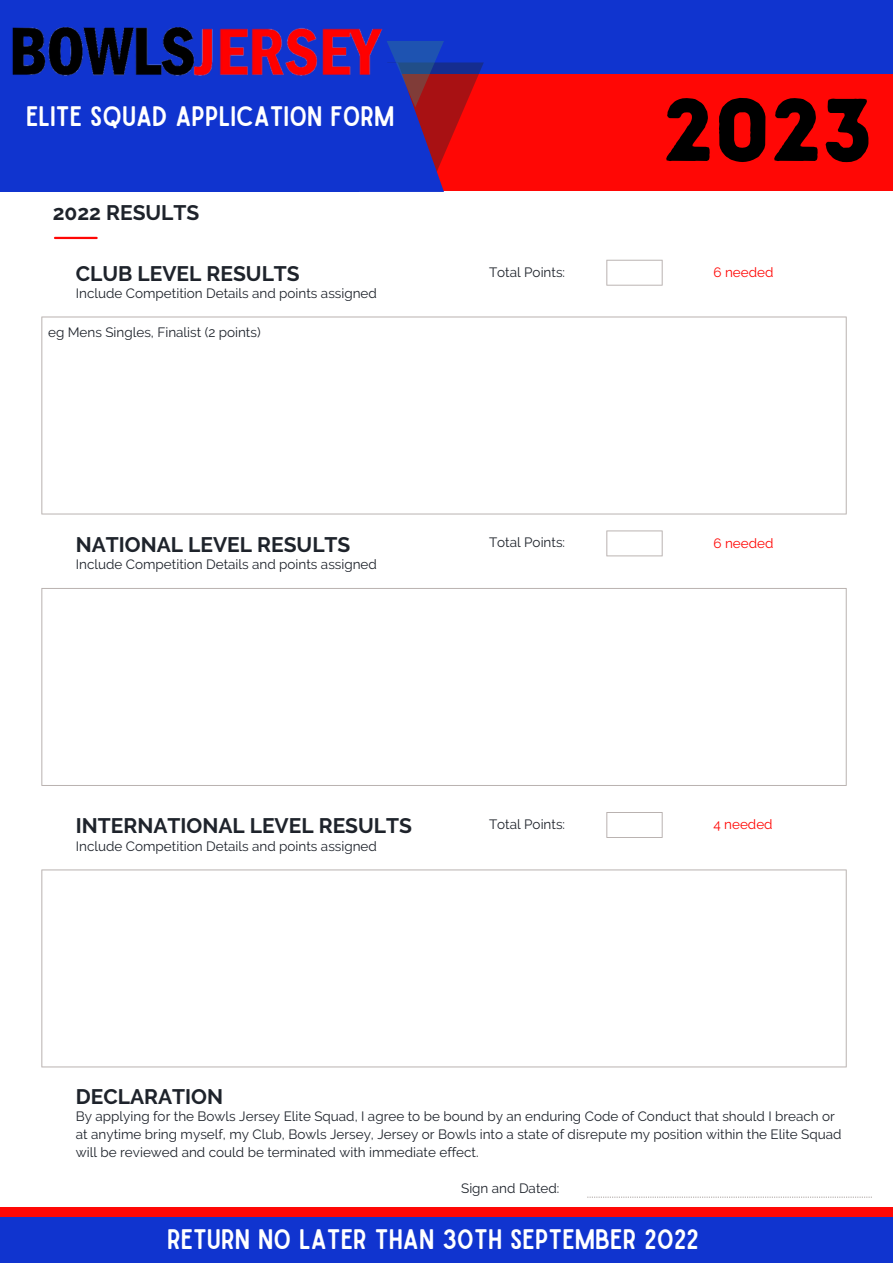
<style>
.page{position:relative;width:893px;height:1264px;background:#fff}
.page>*{position:absolute;margin:0;border:0;box-sizing:border-box;transform-origin:0 0}
.t1{font:88.65px "Intro Rust Base";color:#000}
.t2{font:27px "Sailors";color:#fff}
.t3{font:700 21px "Raleway";color:#1e232b}
.t4{font:13.5px/18px "Raleway";color:#1e232b}
.t5{font:13.5px "Raleway";color:#ff0705}
</style>
<div class="page">
<div style="left:0;top:1207px;width:892px;height:25px;background:#ff0705"></div>
<div style="left:0;top:1217px;width:892px;height:45px;background:#1034cf"></div>
<div style="left:0;top:0;width:892px;height:175px;background:#1034cf"></div>
<div style="left:374px;top:74px;width:518px;height:117px;background:#ff0705"></div>
<div style="left:0;top:63px;width:359px;height:129px;background:#1034cf"></div>
<svg style="left:359px;top:41px;width:124px;height:151px"></svg>
<img style="left:12px;top:27px;width:371px;height:49px">
<hr style="left:55px;top:237px;width:42px;height:2px;background:#ff0705">
<svg style="left:606px;top:260px;width:56px;height:25px"></svg>
<svg style="left:41px;top:316px;width:805px;height:198px"></svg>
<svg style="left:606px;top:530px;width:56px;height:26px"></svg>
<svg style="left:41px;top:588px;width:805px;height:197px"></svg>
<svg style="left:606px;top:812px;width:56px;height:25px"></svg>
<svg style="left:41px;top:869px;width:805px;height:198px"></svg>
<svg style="left:587px;top:1196px;width:283px;height:1px"></svg>
<h2 class="t2" style="left:26px;top:106px;width:370px">ELITE SQUAD APPLICATION FORM</h2>
<h1 class="t1" style="left:662px;top:77px;width:211px">2023</h1>
<h3 class="t3" style="left:53px;top:200px;width:148px">2022 RESULTS</h3>
<h3 class="t3" style="left:76px;top:261px;width:225px">CLUB LEVEL RESULTS</h3>
<p class="t4" style="left:489px;top:263px;width:78px">Total Points:</p>
<p class="t4" style="left:76px;top:284px;width:302px">Include Competition Details and points assigned</p>
<p class="t4" style="left:48px;top:323px;width:214px">eg Mens Singles, Finalist (2 points)</p>
<p class="t5" style="left:713px;top:265px;width:61px">6 needed</p>
<h3 class="t3" style="left:76px;top:532px;width:276px">NATIONAL LEVEL RESULTS</h3>
<p class="t4" style="left:489px;top:533px;width:78px">Total Points:</p>
<p class="t4" style="left:76px;top:555px;width:302px">Include Competition Details and points assigned</p>
<p class="t5" style="left:713px;top:535px;width:61px">6 needed</p>
<h3 class="t3" style="left:76px;top:813px;width:337px">INTERNATIONAL LEVEL RESULTS</h3>
<p class="t4" style="left:489px;top:815px;width:78px">Total Points:</p>
<p class="t4" style="left:76px;top:836px;width:302px">Include Competition Details and points assigned</p>
<p class="t5" style="left:713px;top:816px;width:61px">4 needed</p>
<h3 class="t3" style="left:76px;top:1084px;width:149px">DECLARATION</h3>
<p class="t4" style="left:76px;top:1107px;width:767px">By applying for the Bowls Jersey Elite Squad, I agree to be bound by an enduring Code of Conduct that should I breach or at anytime bring myself, my Club, Bowls Jersey, Jersey or Bowls into a state of disrepute my position within the Elite Squad will be reviewed and could be terminated with immediate effect.</p>
<p class="t4" style="left:461px;top:1179px;width:100px">Sign and Dated:</p>
<h2 class="t2" style="left:167px;top:1228px;width:533px">RETURN NO LATER THAN 30th SEPTEMBER 2022</h2>
</div>
